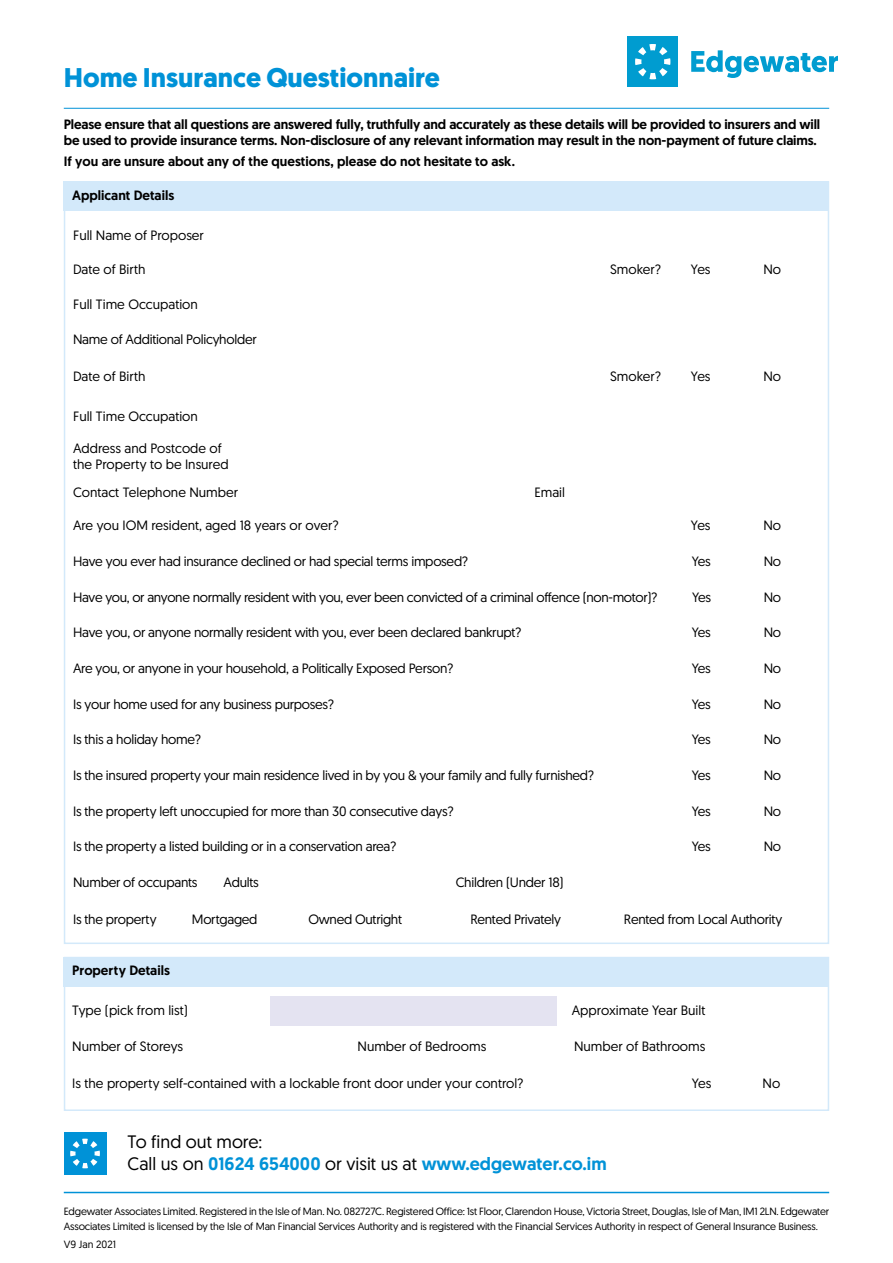
<style>
.page{position:relative;width:893px;height:1263px;background:#fff}
.page>*{position:absolute;margin:0;border:0;box-sizing:border-box;transform-origin:0 0}
.t1{font:700 27px "Geomanist";color:#0092d7}
.t2{font:18px/22.5px "Geomanist";color:#000}
.t3{font:13.5px "Geomanist";letter-spacing:-.02em;color:#000}
.t4{font:13.5px/16.2px "Geomanist";color:#000}
.t5{font:500 13.5px/16.2px "Geomanist";letter-spacing:-.01em;color:#000}
.t6{font:10.5px/15px "Geomanist";letter-spacing:-.015em;color:#000}
.s1{font-weight:500;color:#0092d7}
</style>
<div class="page">
<div style="left:627px;top:36px;width:51px;height:51px;background:#009cd0"></div>
<svg style="left:635px;top:44px;width:36px;height:35px"></svg>
<svg style="left:691px;top:50px;width:147px;height:28px"></svg>
<hr style="left:64px;top:108px;width:765px;height:1px;background:#0092d7">
<div style="left:64px;top:1132px;width:42px;height:43px;background:#0092d7"></div>
<svg style="left:70px;top:1138px;width:30px;height:30px"></svg>
<hr style="left:64px;top:1192px;width:765px;height:1px;background:#0092d7">
<div style="left:64px;top:181px;width:765px;height:30px;background:#d3e9fa"></div>
<div style="left:64px;top:957px;width:765px;height:29px;background:#d3e9fa"></div>
<div style="left:64px;top:957px;width:765px;height:154px;border:2px solid #d3e9fa"></div>
<div style="left:271px;top:996px;width:286px;height:30px;background:#e4e3f1"></div>
<h1 class="t1" style="left:64px;top:60px;width:377px">Home Insurance Questionnaire</h1>
<p class="t5" style="left:64px;top:116px;width:758px">Please ensure that all questions are answered fully, truthfully and accurately as these details will be provided to insurers and will be used to provide insurance terms. Non-disclosure of any relevant information may result in the non-payment of future claims.</p>
<p class="t5" style="left:64px;top:153px;width:453px">If you are unsure about any of the questions, please do not hesitate to ask.</p>
<p class="t5" style="left:72px;top:187px;width:103px">Applicant Details</p>
<p class="t4" style="left:73px;top:226px;width:132px">Full Name of Proposer</p>
<p class="t4" style="left:73px;top:261px;width:74px">Date of Birth</p>
<p class="t3" style="left:610px;top:261px;width:52px">Smoker?</p>
<p class="t3" style="left:691px;top:261px;width:21px">Yes</p>
<p class="t3" style="left:763px;top:261px;width:19px">No</p>
<p class="t4" style="left:73px;top:296px;width:126px">Full Time Occupation</p>
<p class="t3" style="left:73px;top:331px;width:185px">Name of Additional Policyholder</p>
<p class="t4" style="left:73px;top:368px;width:74px">Date of Birth</p>
<p class="t3" style="left:610px;top:368px;width:52px">Smoker?</p>
<p class="t3" style="left:691px;top:368px;width:21px">Yes</p>
<p class="t3" style="left:763px;top:368px;width:19px">No</p>
<p class="t4" style="left:73px;top:408px;width:126px">Full Time Occupation</p>
<p class="t4" style="left:73px;top:439px;width:157px">Address and Postcode of the Property to be Insured</p>
<p class="t4" style="left:73px;top:484px;width:166px">Contact Telephone Number</p>
<p class="t3" style="left:534px;top:484px;width:32px">Email</p>
<p class="t4" style="left:73px;top:517px;width:267px">Are you IOM resident, aged 18 years or over?</p>
<p class="t3" style="left:691px;top:517px;width:21px">Yes</p>
<p class="t3" style="left:763px;top:517px;width:19px">No</p>
<p class="t3" style="left:73px;top:552px;width:397px">Have you ever had insurance declined or had special terms imposed?</p>
<p class="t3" style="left:692px;top:552px;width:21px">Yes</p>
<p class="t3" style="left:764px;top:552px;width:19px">No</p>
<p class="t3" style="left:73px;top:588px;width:586px">Have you, or anyone normally resident with you, ever been convicted of a criminal offence (non-motor)?</p>
<p class="t3" style="left:692px;top:588px;width:20px">Yes</p>
<p class="t3" style="left:764px;top:588px;width:19px">No</p>
<p class="t3" style="left:73px;top:624px;width:450px">Have you, or anyone normally resident with you, ever been declared bankrupt?</p>
<p class="t3" style="left:692px;top:624px;width:21px">Yes</p>
<p class="t3" style="left:764px;top:624px;width:19px">No</p>
<p class="t3" style="left:73px;top:659px;width:382px">Are you, or anyone in your household, a Politically Exposed Person?</p>
<p class="t3" style="left:692px;top:659px;width:21px">Yes</p>
<p class="t3" style="left:764px;top:659px;width:19px">No</p>
<p class="t3" style="left:73px;top:695px;width:263px">Is your home used for any business purposes?</p>
<p class="t3" style="left:692px;top:695px;width:21px">Yes</p>
<p class="t3" style="left:764px;top:695px;width:19px">No</p>
<p class="t3" style="left:73px;top:731px;width:130px">Is this a holiday home?</p>
<p class="t3" style="left:692px;top:731px;width:21px">Yes</p>
<p class="t3" style="left:764px;top:731px;width:19px">No</p>
<p class="t3" style="left:73px;top:766px;width:523px">Is the insured property your main residence lived in by you &amp; your family and fully furnished?</p>
<p class="t3" style="left:692px;top:766px;width:21px">Yes</p>
<p class="t3" style="left:764px;top:766px;width:19px">No</p>
<p class="t3" style="left:73px;top:802px;width:382px">Is the property left unoccupied for more than 30 consecutive days?</p>
<p class="t3" style="left:692px;top:802px;width:21px">Yes</p>
<p class="t3" style="left:764px;top:802px;width:19px">No</p>
<p class="t3" style="left:73px;top:838px;width:325px">Is the property a listed building or in a conservation area?</p>
<p class="t3" style="left:692px;top:838px;width:21px">Yes</p>
<p class="t3" style="left:764px;top:838px;width:19px">No</p>
<p class="t3" style="left:73px;top:874px;width:126px">Number of occupants</p>
<p class="t3" style="left:224px;top:874px;width:37px">Adults</p>
<p class="t3" style="left:456px;top:874px;width:109px">Children (Under 18)</p>
<p class="t3" style="left:73px;top:911px;width:85px">Is the property</p>
<p class="t3" style="left:192px;top:911px;width:67px">Mortgaged</p>
<p class="t3" style="left:308px;top:911px;width:95px">Owned Outright</p>
<p class="t3" style="left:470px;top:911px;width:92px">Rented Privately</p>
<p class="t3" style="left:624px;top:911px;width:160px">Rented from Local Authority</p>
<p class="t5" style="left:72px;top:962px;width:99px">Property Details</p>
<p class="t4" style="left:72px;top:1001px;width:117px">Type (pick from list)</p>
<p class="t4" style="left:572px;top:1001px;width:135px">Approximate Year Built</p>
<p class="t4" style="left:72px;top:1038px;width:112px">Number of Storeys</p>
<p class="t4" style="left:357px;top:1038px;width:130px">Number of Bedrooms</p>
<p class="t4" style="left:574px;top:1038px;width:133px">Number of Bathrooms</p>
<p class="t4" style="left:72px;top:1075px;width:453px">Is the property self-contained with a lockable front door under your control?</p>
<p class="t3" style="left:692px;top:1075px;width:21px">Yes</p>
<p class="t3" style="left:763px;top:1075px;width:19px">No</p>
<h2 class="t2" style="left:128px;top:1130px;width:481px">To find out more:<br>Call us on <span class="s1">01624 654000</span> or visit us at <span class="s1">www.edgewater.co.im</span></h2>
<p class="t6" style="left:64px;top:1203px;width:767px">Edgewater Associates Limited. Registered in the Isle of Man. No. 082727C. Registered Office: 1st Floor, Clarendon House, Victoria Street, Douglas, Isle of Man, IM1 2LN. Edgewater<br>Associates Limited is licensed by the Isle of Man Financial Services Authority and is registered with the Financial Services Authority in respect of General Insurance Business.</p>
<p class="t6" style="left:64px;top:1236px;width:54px">V9 Jan 2021</p>
</div>
